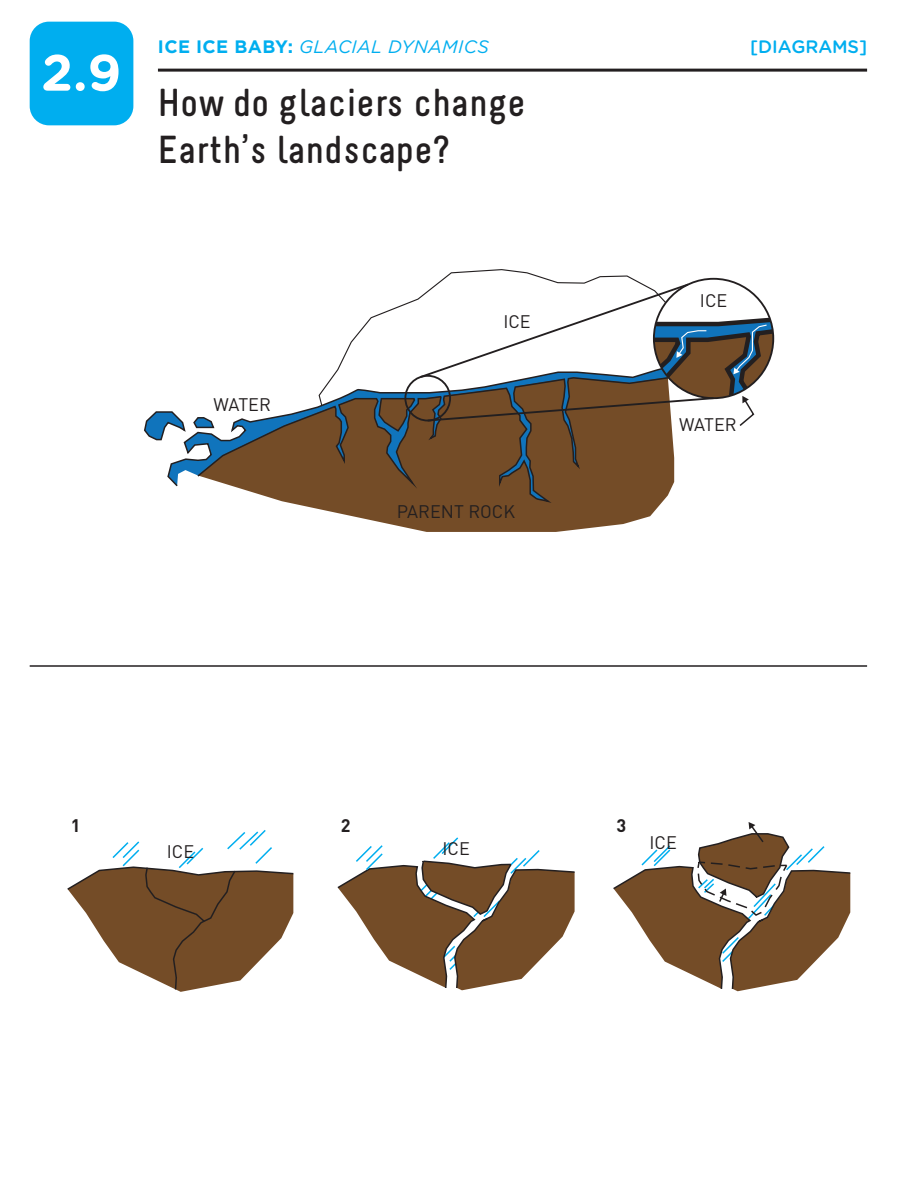
<style>
.page{position:relative;width:918px;height:1188px;background:#fff}
.page>*{position:absolute;margin:0;border:0;box-sizing:border-box;transform-origin:0 0}
.t1{font:700 51px "Gotham Rounded";color:#fff}
.t2{font:700 39px/46.8px "Melbourne";letter-spacing:.03em;color:#231f20}
.t3{font:18px "DIN";color:#231f20}
.t4{font:italic 18px "Gotham";letter-spacing:.02em;color:#00aeef}
.t5{font:500 18px "Gotham Rounded";letter-spacing:-.01em;color:#00aeef}
.t6{font:700 18px "DIN";color:#231f20}
.s1{font-weight:700;font-style:normal}
</style>
<div class="page">
<div style="left:30px;top:22px;width:103px;height:103px;background:#00aeef;border-radius:19px"></div>
<hr style="left:158px;top:69px;width:709px;height:3px;background:#231f20">
<svg style="left:339px;top:269px;width:295px;height:96px"></svg>
<svg style="left:295px;top:433px;width:379px;height:99px;fill:#744c27"></svg>
<svg style="left:239px;top:488px;width:431px;height:16px;background:#7c5836"></svg>
<svg style="left:167px;top:365px;width:503px;height:123px"></svg>
<svg style="left:144px;top:411px;width:71px;height:30px"></svg>
<svg style="left:378px;top:279px;width:395px;height:154px"></svg>
<svg style="left:67px;top:830px;width:227px;height:162px"></svg>
<svg style="left:337px;top:837px;width:238px;height:153px"></svg>
<svg style="left:613px;top:822px;width:238px;height:169px"></svg>
<hr style="left:30px;top:665px;width:837px;height:2px;background:#231f20">
<h1 class="t1" style="left:41px;top:35px;width:82px">2.9</h1>
<p class="t4" style="left:158px;top:36px;width:332px"><span class="s1">ICE ICE BABY:</span> GLACIAL DYNAMICS</p>
<p class="t2" style="left:158px;top:80px;width:369px">How do glaciers change<br>Earth’s landscape?</p>
<p class="t3" style="left:213px;top:393px;width:59px">WATER</p>
<p class="t3" style="left:503px;top:310px;width:29px">ICE</p>
<p class="t3" style="left:397px;top:501px;width:120px">PARENT ROCK</p>
<p class="t5" style="left:750px;top:33px;width:119px">[DIAGRAMS]</p>
<p class="t3" style="left:700px;top:289px;width:29px">ICE</p>
<p class="t3" style="left:679px;top:414px;width:59px">WATER</p>
<p class="t6" style="left:71px;top:814px;width:11px">1</p>
<p class="t6" style="left:341px;top:814px;width:11px">2</p>
<p class="t6" style="left:617px;top:814px;width:11px">3</p>
<p class="t3" style="left:167px;top:840px;width:29px">ICE</p>
<p class="t3" style="left:443px;top:837px;width:29px">ICE</p>
<p class="t3" style="left:649px;top:831px;width:29px">ICE</p>
</div>
